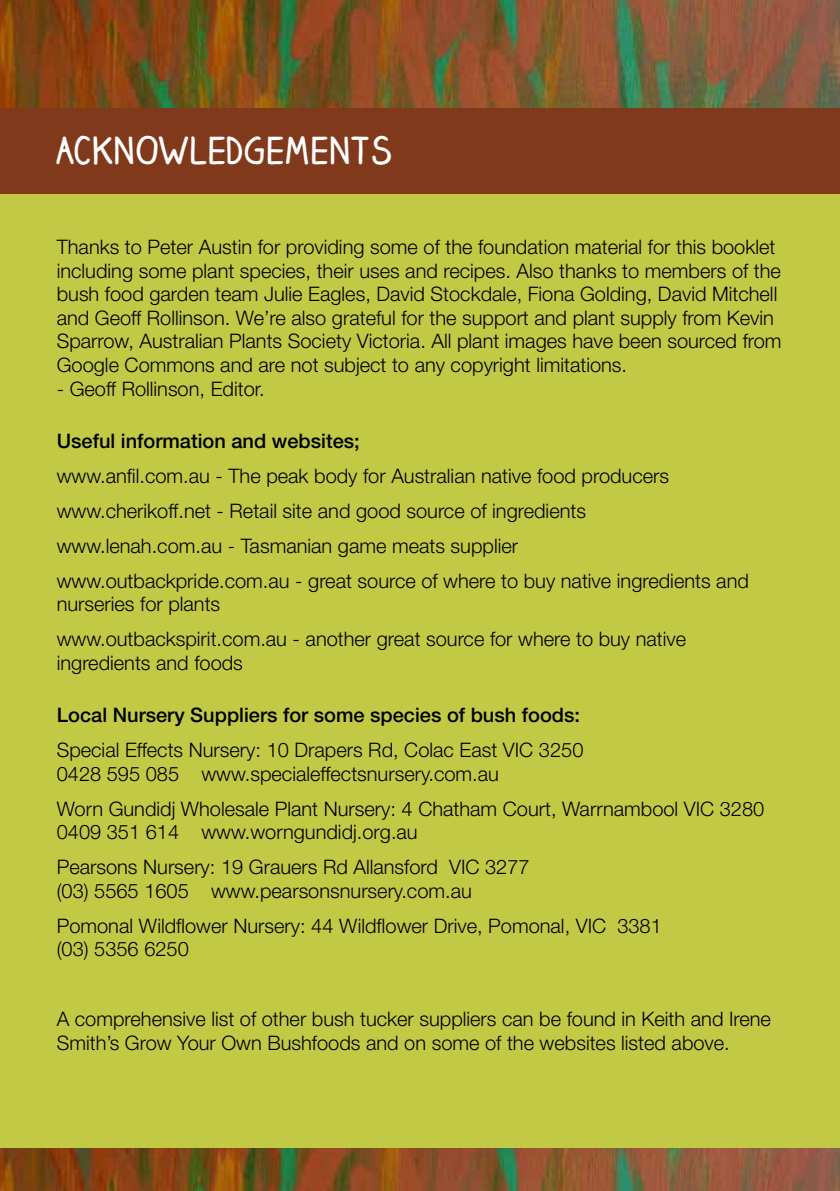
<style>
.page{position:relative;width:840px;height:1191px;background:#fff}
.page>*{position:absolute;margin:0;border:0;box-sizing:border-box;transform-origin:0 0}
.t1{font:700 36px "Claire Hand";color:#fff}
.t2{font:300 20px/23.6px "Helvetica Neue";color:#000}
.t3{font:500 20px "Helvetica Neue";color:#000}
</style>
<div class="page">
<div style="left:0;top:0;width:839px;height:1191px;background:#c2ca45"></div>
<img style="left:0;top:0;width:839px;height:109px">
<div style="left:0;top:109px;width:839px;height:85px;background:#80391b"></div>
<img style="left:0;top:1148px;width:839px;height:43px">
<h1 class="t1" style="left:57px;top:125px;width:337px">ACKNOWLEDGEMENTS</h1>
<p class="t2" style="left:57px;top:234px;width:726px">Thanks to Peter Austin for providing some of the foundation material for this booklet including some plant species, their uses and recipes. Also thanks to members of the bush food garden team Julie Eagles, David Stockdale, Fiona Golding, David Mitchell and Geoff Rollinson. We’re also grateful for the support and plant supply from Kevin Sparrow, Australian Plants Society Victoria. All plant images have been sourced from Google Commons and are not subject to any copyright limitations.</p>
<p class="t2" style="left:57px;top:376px;width:209px">- Geoff Rollinson, Editor.</p>
<p class="t3" style="left:57px;top:429px;width:304px">Useful information and websites;</p>
<p class="t2" style="left:57px;top:458px;width:693px;line-height:35px">www.anfil.com.au - The peak body for Australian native food producers www.cherikoff.net - Retail site and good source of ingredients www.lenah.com.au - Tasmanian game meats supplier www.outbackpride.com.au - great source of where to buy native ingredients and</p>
<p class="t2" style="left:57px;top:586px;width:630px;line-height:35px">nurseries for plants<br>www.outbackspirit.com.au - another great source for where to buy native</p>
<p class="t2" style="left:57px;top:650px;width:187px">ingredients and foods</p>
<p class="t3" style="left:57px;top:703px;width:524px">Local Nursery Suppliers for some species of bush foods:</p>
<p class="t2" style="left:57px;top:737px;width:528px">Special Effects Nursery: 10 Drapers Rd, Colac East VIC 3250<br>0428 595 085 www.specialeffectsnursery.com.au</p>
<p class="t2" style="left:57px;top:796px;width:708px">Worn Gundidj Wholesale Plant Nursery: 4 Chatham Court, Warrnambool VIC 3280<br>0409 351 614 www.worngundidj.org.au</p>
<p class="t2" style="left:57px;top:855px;width:474px">Pearsons Nursery: 19 Grauers Rd Allansford VIC 3277 (03) 5565 1605 www.pearsonsnursery.com.au</p>
<p class="t2" style="left:57px;top:913px;width:606px">Pomonal Wildflower Nursery: 44 Wildflower Drive, Pomonal, VIC 3381 (03) 5356 6250</p>
<p class="t2" style="left:57px;top:1007px;width:715px">A comprehensive list of other bush tucker suppliers can be found in Keith and Irene<br>Smith’s Grow Your Own Bushfoods and on some of the websites listed above.</p>
</div>
